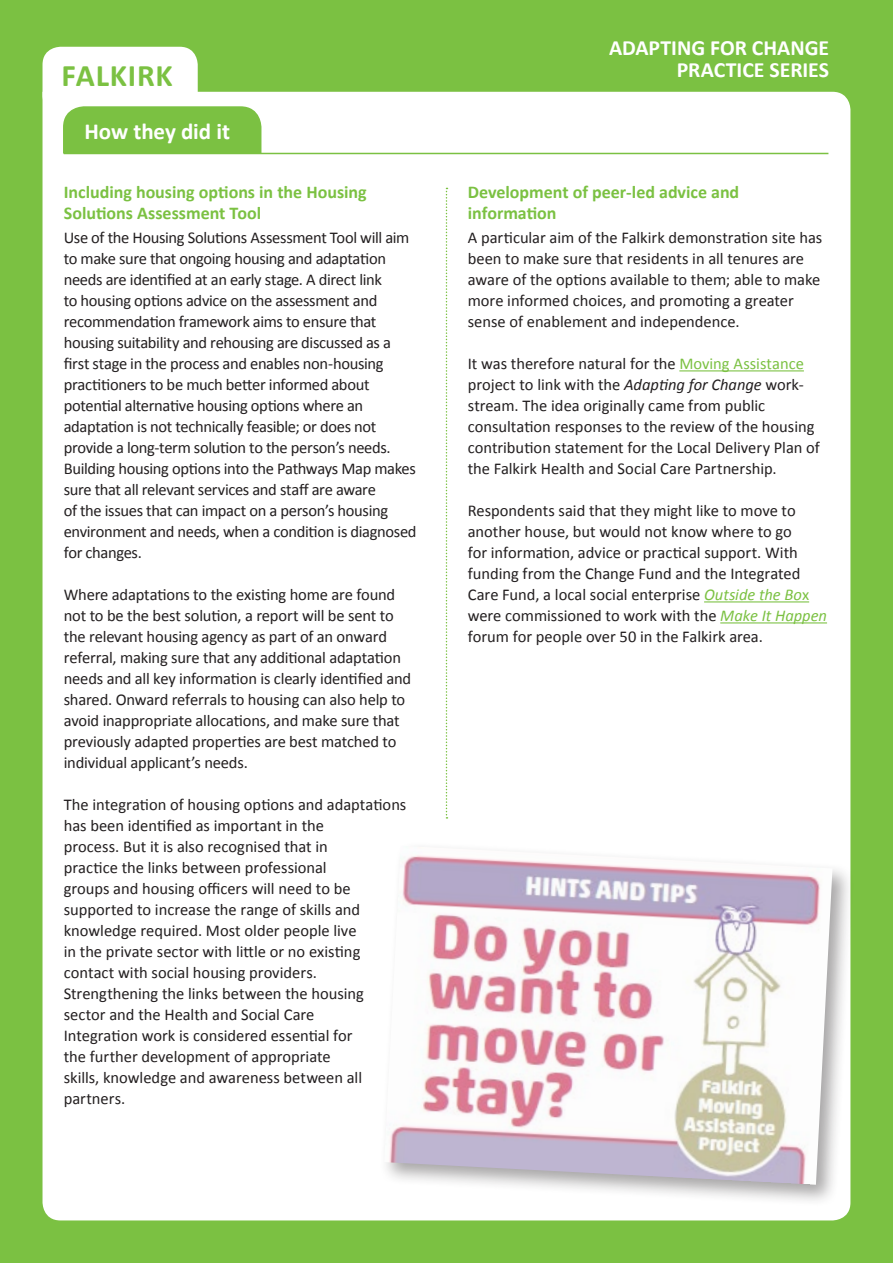
<style>
.page{position:relative;width:893px;height:1263px;background:#7bc142}
.page>*{position:absolute;margin:0;border:0;box-sizing:border-box;transform-origin:0 0}
.t1{font:700 31.5px "Calibri";letter-spacing:.025em;color:#7bc142}
.t2{font:700 22.95px "Calibri";letter-spacing:-.005em;color:#fff}
.t3{font:700 21.75px/21.6px "Calibri";color:#fff;text-align:right}
.t4{font:700 18px/21px "Calibri";color:#7bc142}
.t5{font:16.5px/21px "Calibri";letter-spacing:-.005em;color:#231f20}
.s1{color:#7bc142}
.s2{font-style:italic}
.s3{font-style:italic;color:#7bc142}
</style>
<div class="page">
<div style="left:43px;top:92px;width:807px;height:1128px;background:#fff"></div>
<div style="left:43px;top:47px;width:155px;height:67px;background:#fff;border-radius:18px"></div>
<hr style="left:679px;top:370px;width:125px;height:1px;background:#7bc142">
<hr style="left:704px;top:601px;width:105px;height:1px;background:#7bc142">
<hr style="left:720px;top:622px;width:107px;height:1px;background:#7bc142">
<svg style="left:446px;top:188px;width:1px;height:631px"></svg>
<svg style="left:63px;top:106px;width:198px;height:47px"></svg>
<hr style="left:64px;top:153px;width:764px;height:1px;background:#7bc142">
<div style="left:379px;top:841px;width:475px;height:366px;background:#231f20;opacity:.4"></div>
<img style="left:384px;top:846px;width:448px;height:339px">
<h1 class="t1" style="left:62px;top:56px;width:113px">FALKIRK</h1>
<h2 class="t2" style="left:84px;top:117px;width:147px">How they did it</h2>
<p class="t4" style="left:64px;top:181px;width:304px">Including housing options in the Housing<br>Solutions Assessment Tool</p>
<p class="t5" style="left:64px;top:226px;width:354px">Use of the Housing Solutions Assessment Tool will aim to make sure that ongoing housing and adaptation needs are identified at an early stage. A direct link<br>to housing options advice on the assessment and recommendation framework aims to ensure that housing suitability and rehousing are discussed as a first stage in the process and enables non-housing practitioners to be much better informed about potential alternative housing options where an adaptation is not technically feasible; or does not provide a long-term solution to the person’s needs.<br>Building housing options into the Pathways Map makes sure that all relevant services and staff are aware<br>of the issues that can impact on a person’s housing environment and needs, when a condition is diagnosed for changes.</p>
<p class="t5" style="left:64px;top:583px;width:349px">Where adaptations to the existing home are found not to be the best solution, a report will be sent to the relevant housing agency as part of an onward referral, making sure that any additional adaptation needs and all key information is clearly identified and shared. Onward referrals to housing can also help to avoid inappropriate allocations, and make sure that previously adapted properties are best matched to individual applicant’s needs.</p>
<p class="t5" style="left:64px;top:793px;width:344px">The integration of housing options and adaptations has been identified as important in the<br>process. But it is also recognised that in<br>practice the links between professional<br>groups and housing officers will need to be supported to increase the range of skills and knowledge required. Most older people live<br>in the private sector with little or no existing contact with social housing providers.<br>Strengthening the links between the housing sector and the Health and Social Care<br>Integration work is considered essential for<br>the further development of appropriate<br>skills, knowledge and awareness between all partners.</p>
<h3 class="t3" style="left:609px;top:36px;width:222px">ADAPTING FOR CHANGE<br>PRACTICE SERIES</h3>
<p class="t4" style="left:468px;top:181px;width:273px">Development of peer-led advice and information</p>
<p class="t5" style="left:468px;top:226px;width:356px">A particular aim of the Falkirk demonstration site has been to make sure that residents in all tenures are aware of the options available to them; able to make more informed choices, and promoting a greater sense of enablement and independence.</p>
<p class="t5" style="left:468px;top:352px;width:354px">It was therefore natural for the <span class="s1">Moving Assistance </span>project to link with the <span class="s2">Adapting for Change</span> work&shy;stream. The idea originally came from public consultation responses to the review of the housing contribution statement for the Local Delivery Plan of the Falkirk Health and Social Care Partnership.</p>
<p class="t5" style="left:468px;top:499px;width:361px">Respondents said that they might like to move to another house, but would not know where to go<br>for information, advice or practical support. With funding from the Change Fund and the Integrated Care Fund, a local social enterprise <span class="s3">Outside the Bo</span><span class="s1">x </span>were commissioned to work with the <span class="s3">Make It Happen </span>forum for people over 50 in the Falkirk area.</p>
</div>
